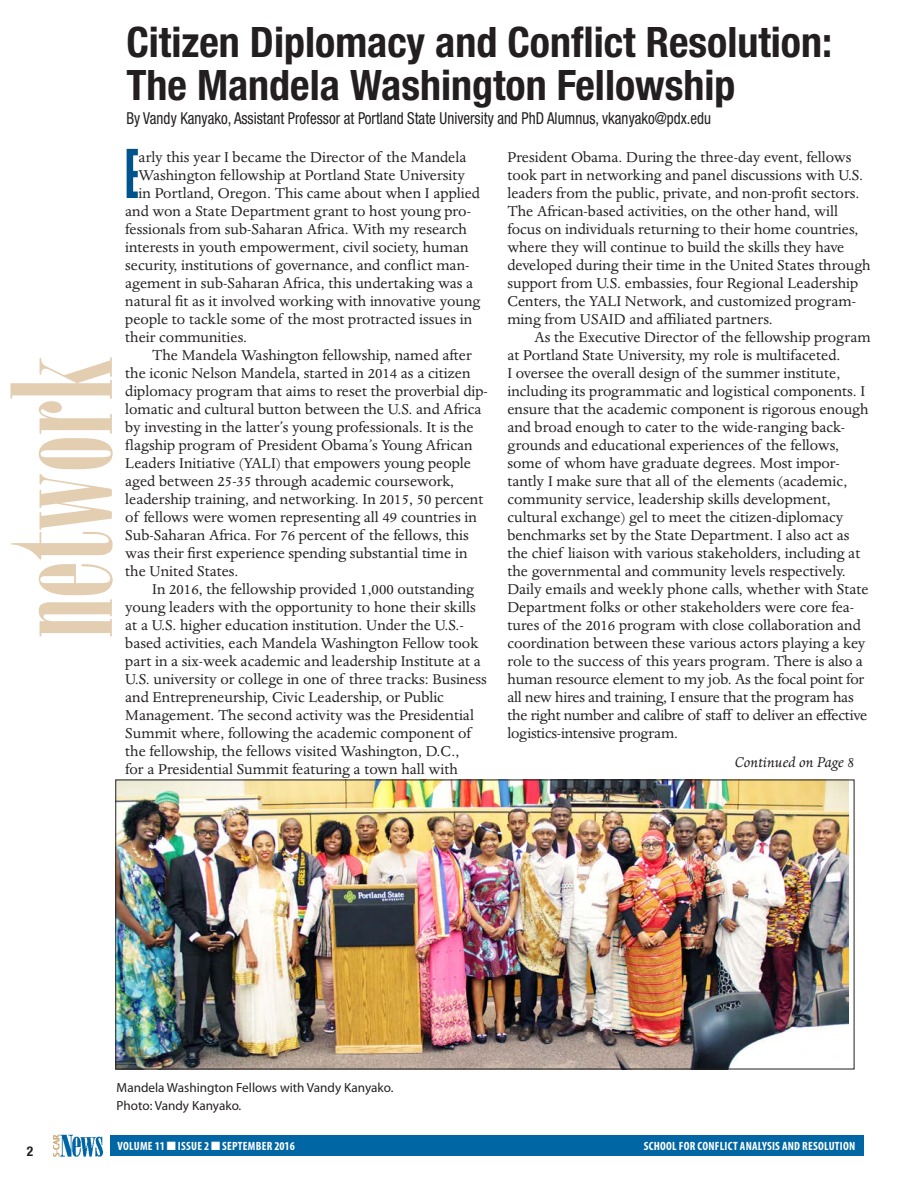
<style>
.page{position:relative;width:918px;height:1188px;background:#fff}
.page>*{position:absolute;margin:0;border:0;box-sizing:border-box;transform-origin:0 0}
.Section_head{font:138px "Onyx";color:#e3ceb1}
.Body_Drop_Cap{font:61.8px "Gill Sans Std Bold Extra Cond";color:#00548e}
.Headline_2{font:700 condensed 42px/43.5px "Helvetica Neue LT Std";color:#231f20}
.Body_Drop_Cap-2{font:16.5px/18px "Dante MT Std";color:#231f20}
.Headline_2-2{font:condensed 16.5px "Helvetica Neue LT Std";color:#231f20;scale:.91 1}
.Continued_on{font:italic 16.5px "Dante MT Std";color:#231f20}
.t1{font:700 condensed 13.5px "Helvetica Neue LT Std";color:#231f20}
.t2{font:13.2px/18px "Myriad Pro";color:#231f20}
.Folio{font:700 condensed 12px "Myriad Pro";letter-spacing:.02em;color:#fff}
</style>
<div class="page">
<img style="left:54px;top:1134px;width:50px;height:23px">
<div style="left:111px;top:1135px;width:753px;height:21px;background:#0066a4"></div>
<img style="left:118px;top:782px;width:731px;height:285px">
<p class="Section_head" style="left:-17px;top:638px;width:283px;rotate:-90deg">network</p>
<p class="Headline_2" style="left:126px;top:20px;width:707px">Citizen Diplomacy and Conflict Resolution:<br>The Mandela Washington Fellowship</p>
<p class="Headline_2-2" style="left:126px;top:109px;width:644px">By Vandy Kanyako, Assistant Professor at Portland State University and PhD Alumnus, vkanyako@pdx.edu</p>
<p class="Body_Drop_Cap" style="left:125px;top:136px;width:15px">E</p>
<p class="Body_Drop_Cap-2" style="left:139px;top:148px;width:329px">arly this year I became the Director of the Mandela</p>
<p class="Body_Drop_Cap-2" style="left:139px;top:166px;width:328px">Washington fellowship at Portland State University</p>
<p class="Body_Drop_Cap-2" style="left:139px;top:184px;width:343px">in Portland, Oregon. This came about when I applied</p>
<p class="Body_Drop_Cap-2" style="left:125px;top:202px;width:347px">and won a State Department grant to host young pro-</p>
<p class="Body_Drop_Cap-2" style="left:125px;top:220px;width:343px">fessionals from sub-Saharan Africa. With my research</p>
<p class="Body_Drop_Cap-2" style="left:125px;top:238px;width:345px">interests in youth empowerment, civil society, human</p>
<p class="Body_Drop_Cap-2" style="left:125px;top:256px;width:346px">security, institutions of governance, and conflict man-</p>
<p class="Body_Drop_Cap-2" style="left:125px;top:274px;width:350px">agement in sub-Saharan Africa, this undertaking was a</p>
<p class="Body_Drop_Cap-2" style="left:125px;top:292px;width:356px">natural fit as it involved working with innovative young</p>
<p class="Body_Drop_Cap-2" style="left:125px;top:310px;width:348px">people to tackle some of the most protracted issues in</p>
<p class="Body_Drop_Cap-2" style="left:125px;top:328px;width:123px">their communities.</p>
<p class="Body_Drop_Cap-2" style="left:125px;top:346px;width:364px;text-indent:27px">The Mandela Washington fellowship, named after the iconic Nelson Mandela, started in 2014 as a citizen diplomacy program that aims to reset the proverbial dip&shy;lomatic and cultural button between the U.S. and Africa by investing in the latter’s young professionals. It is the flagship program of President Obama’s Young African Leaders Initiative (YALI) that empowers young people aged between 25-35 through academic coursework, leadership training, and networking. In 2015, 50 percent of fellows were women representing all 49 countries in Sub-Saharan Africa. For 76 percent of the fellows, this was their first experience spending substantial time in the United States.</p>
<p class="Body_Drop_Cap-2" style="left:125px;top:580px;width:363px;text-indent:27px">In 2016, the fellowship provided 1,000 outstanding young leaders with the opportunity to hone their skills at a U.S. higher education institution. Under the U.S.- based activities, each Mandela Washington Fellow took part in a six-week academic and leadership Institute at a U.S. university or college in one of three tracks: Business and Entrepreneurship, Civic Leadership, or Public Management. The second activity was the Presidential Summit where, following the academic component of the fellowship, the fellows visited Washington, D.C.,<br>for a Presidential Summit featuring a town hall with</p>
<p class="Body_Drop_Cap-2" style="left:507px;top:148px;width:365px">President Obama. During the three-day event, fellows took part in networking and panel discussions with U.S. leaders from the public, private, and non-profit sectors.<br>The African-based activities, on the other hand, will focus on individuals returning to their home countries, where they will continue to build the skills they have developed during their time in the United States through support from U.S. embassies, four Regional Leadership Centers, the YALI Network, and customized program&shy;ming from USAID and affiliated partners.</p>
<p class="Body_Drop_Cap-2" style="left:507px;top:328px;width:365px;text-indent:27px">As the Executive Director of the fellowship program at Portland State University, my role is multifaceted.<br>I oversee the overall design of the summer institute, including its programmatic and logistical components. I ensure that the academic component is rigorous enough and broad enough to cater to the wide-ranging back&shy;grounds and educational experiences of the fellows, some of whom have graduate degrees. Most impor&shy;tantly I make sure that all of the elements (academic, community service, leadership skills development, cultural exchange) gel to meet the citizen-diplomacy benchmarks set by the State Department. I also act as the chief liaison with various stakeholders, including at the governmental and community levels respectively.<br>Daily emails and weekly phone calls, whether with State Department folks or other stakeholders were core fea&shy;tures of the 2016 program with close collaboration and coordination between these various actors playing a key role to the success of this years program. There is also a human resource element to my job. As the focal point for all new hires and training, I ensure that the program has the right number and calibre of staff to deliver an effective logistics-intensive program.</p>
<p class="Continued_on" style="left:735px;top:753px;width:121px">Continued on Page 8</p>
<p class="t1" style="left:27px;top:1143px;width:8px">2</p>
<p class="t2" style="left:117px;top:1078px;width:278px">Mandela Washington Fellows with Vandy Kanyako.<br>Photo: Vandy Kanyako.</p>
<p class="Folio" style="left:118px;top:1138px;width:179px">VOLUME 11 ■ ISSUE 2 ■ SEPTEMBER 2016</p>
<p class="Folio" style="left:644px;top:1138px;width:213px">SCHOOL FOR CONFLICT ANALYSIS AND RESOLUTION</p>
</div>
